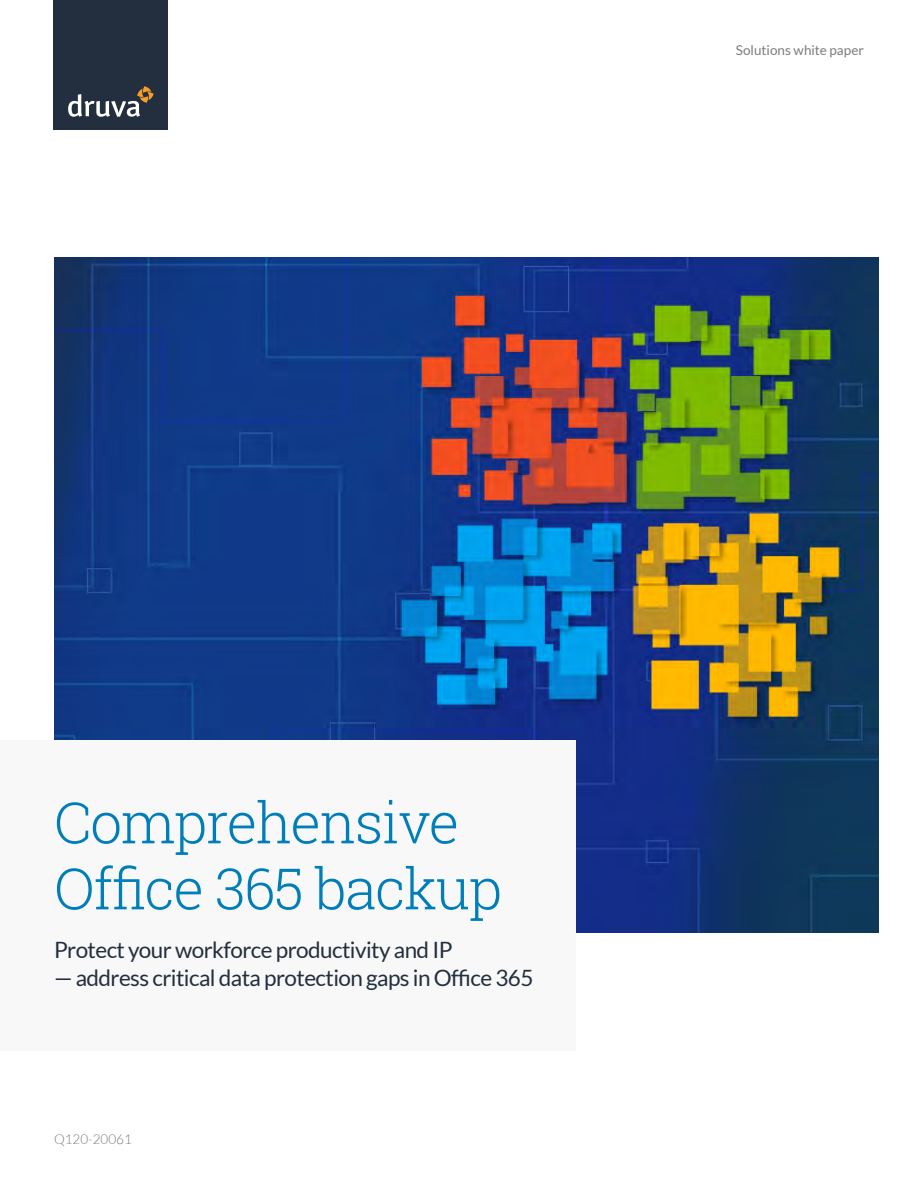
<style>
.page{position:relative;width:918px;height:1188px;background:#fff}
.page>*{position:absolute;margin:0;border:0;box-sizing:border-box;transform-origin:0 0}
.Cover_H1{font:300 57px/66px "Roboto Slab";letter-spacing:-.025em;color:#007eb9}
.Cover_H2{font:22.5px "Lato";letter-spacing:-.025em;color:#232f3e}
.t1{font:13.5px "Lato";letter-spacing:.005em;color:#7b7c7f}
.t2{font:300 13.5px "Lato";color:#7b7c7f}
</style>
<div class="page">
<div style="left:54px;top:0;width:114px;height:129px;background:#232f3e"></div>
<svg style="left:68px;top:86px;width:86px;height:31px"></svg>
<img style="left:54px;top:257px;width:825px;height:675px">
<div style="left:0;top:740px;width:576px;height:310px;background:#f8f8f8"></div>
<p class="t1" style="left:736px;top:42px;width:130px">Solutions white paper</p>
<p class="Cover_H1" style="left:54px;top:788px;width:450px">Comprehensive<br>Office 365 backup</p>
<p class="Cover_H2" style="left:54px;top:937px;width:400px">Protect your workforce productivity and IP</p>
<p class="Cover_H2" style="left:54px;top:966px;width:481px">— address critical data protection gaps in Office 365</p>
<p class="t2" style="left:54px;top:1132px;width:79px">Q120-20061</p>
</div>
